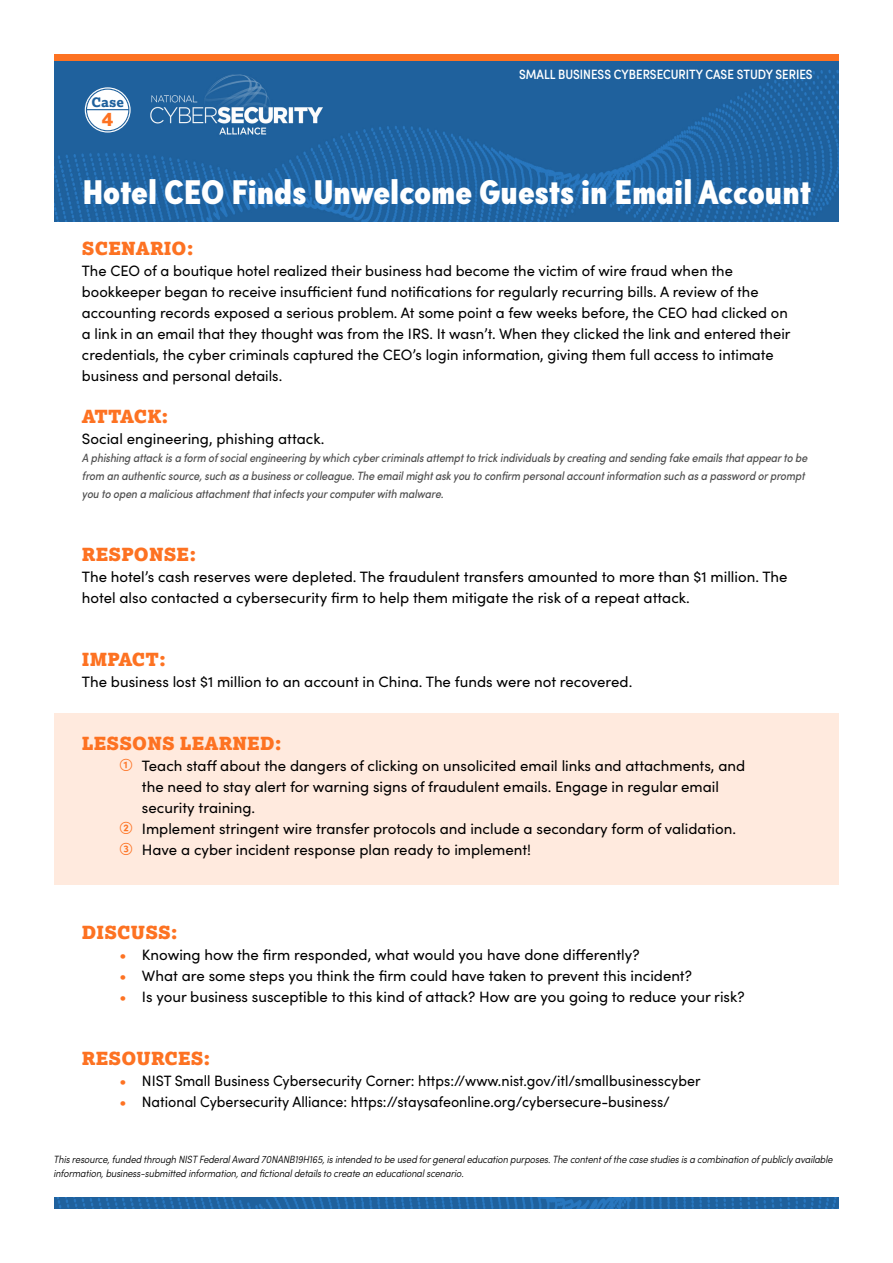
<style>
.page{position:relative;width:893px;height:1263px;background:#fff}
.page>*{position:absolute;margin:0;border:0;box-sizing:border-box;transform-origin:0 0}
.t1{font:900 condensed 34.5px "Sofia Pro";color:#fff}
.t2{font:800 19.5px "Lexia";color:#fd7222}
.t3{font:900 18px "Lexia";letter-spacing:.01em;color:#fd7222}
.bullet_text{font:15px/21px "Sofia Pro";color:#000}
.bullet_text-2{font:15px "Sofia Pro";color:#000;scale:.95 1}
.t4{font:500 condensed 13.5px "Sofia Pro";color:#fff}
.t5{font:800 13.05px "Lexia";color:#1f619d}
.t6{font:italic condensed 12px/18px "Sofia Pro";color:#4d4d4d}
.t7{font:italic 300 condensed 10.5px/13.5px "Sofia Pro";color:#000}
.s1{font-size:18px;color:#fd7222}
.s2{font-weight:700;color:#fd7222}
</style>
<div class="page">
<div style="left:54px;top:713px;width:785px;height:171px;background:#ffeade"></div>
<img style="left:54px;top:60px;width:785px;height:162px">
<img style="left:54px;top:1197px;width:785px;height:12px">
<div style="left:54px;top:54px;width:785px;height:6px;background:#fd7222"></div>
<div style="left:86px;top:89px;width:43px;height:42px;background:#fff;border-radius:50%"></div>
<div style="left:86px;top:89px;width:43px;height:42px;border:1px solid #fff;border-radius:50%"></div>
<div style="left:86px;top:88px;width:43px;height:43px;border:1px solid #1f619d;border-radius:50%"></div>
<hr style="left:86px;top:109px;width:43px;height:1px;background:#1f619d">
<div style="left:85px;top:87px;width:46px;height:46px;border:1px solid #fff;border-radius:50%"></div>
<p class="t5" style="left:91px;top:94px;width:34px">Case</p>
<p class="t2" style="left:102px;top:106px;width:13px">4</p>
<p class="t4" style="left:519px;top:66px;width:295px">SMALL BUSINESS CYBERSECURITY CASE STUDY SERIES</p>
<p class="t1" style="left:82px;top:170px;width:730px">Hotel CEO Finds Unwelcome Guests in Email Account</p>
<p class="t3" style="left:82px;top:237px;width:113px">SCENARIO:</p>
<p class="bullet_text" style="left:82px;top:260px;width:710px">The CEO of a boutique hotel realized their business had become the victim of wire fraud when the bookkeeper began to receive insufficient fund notifications for regularly recurring bills. A review of the accounting records exposed a serious problem. At some point a few weeks before, the CEO had clicked on a link in an email that they thought was from the IRS. It wasn’t. When they clicked the link and entered their credentials, the cyber criminals captured the CEO’s login information, giving them full access to intimate business and personal details.</p>
<p class="t3" style="left:82px;top:405px;width:88px">ATTACK:</p>
<p class="bullet_text" style="left:82px;top:428px;width:244px">Social engineering, phishing attack.</p>
<p class="t6" style="left:82px;top:449px;width:727px">A phishing attack is a form of social engineering by which cyber criminals attempt to trick individuals by creating and sending fake emails that appear to be from an authentic source, such as a business or colleague. The email might ask you to confirm personal account information such as a password or prompt you to open a malicious attachment that infects your computer with malware.</p>
<p class="t3" style="left:82px;top:543px;width:116px">RESPONSE:</p>
<p class="bullet_text" style="left:82px;top:566px;width:707px">The hotel’s cash reserves were depleted. The fraudulent transfers amounted to more than $1 million. The hotel also contacted a cybersecurity firm to help them mitigate the risk of a repeat attack.</p>
<p class="t3" style="left:82px;top:648px;width:86px">IMPACT:</p>
<p class="bullet_text" style="left:82px;top:671px;width:552px">The business lost $1 million to an account in China. The funds were not recovered.</p>
<p class="t3" style="left:82px;top:732px;width:201px">LESSONS LEARNED:</p>
<p class="bullet_text" style="left:142px;top:755px;width:605px;text-indent:-22px"><span class="s1">1</span> Teach staff about the dangers of clicking on unsolicited email links and attachments, and the need to stay alert for warning signs of fraudulent emails. Engage in regular email security training.</p>
<p class="bullet_text" style="left:119px;top:818px;width:618px"><span class="s1">2</span> Implement stringent wire transfer protocols and include a secondary form of validation.</p>
<p class="bullet_text" style="left:119px;top:839px;width:413px"><span class="s1">3</span> Have a cyber incident response plan ready to implement!</p>
<p class="t3" style="left:82px;top:921px;width:97px">DISCUSS:</p>
<p class="bullet_text" style="left:119px;top:944px;width:522px"><span class="s2">•</span> Knowing how the firm responded, what would you have done differently?</p>
<p class="bullet_text" style="left:119px;top:965px;width:574px"><span class="s2">•</span> What are some steps you think the firm could have taken to prevent this incident?</p>
<p class="bullet_text" style="left:119px;top:986px;width:627px"><span class="s2">•</span> Is your business susceptible to this kind of attack? How are you going to reduce your risk?</p>
<p class="t3" style="left:82px;top:1047px;width:130px">RESOURCES:</p>
<p class="bullet_text-2" style="left:119px;top:1070px;width:613px"><span class="s2">•</span> NIST Small Business Cybersecurity Corner: https://www.nist.gov/itl/smallbusinesscyber</p>
<p class="bullet_text-2" style="left:119px;top:1091px;width:581px"><span class="s2">•</span> National Cybersecurity Alliance: https://staysafeonline.org/cybersecure-business/</p>
<p class="t7" style="left:53px;top:1152px;width:781px">This resource, funded through NIST Federal Award 70NANB19H165, is intended to be used for general education purposes. The content of the case studies is a combination of publicly available information, business-submitted information, and fictional details to create an educational scenario.</p>
</div>
